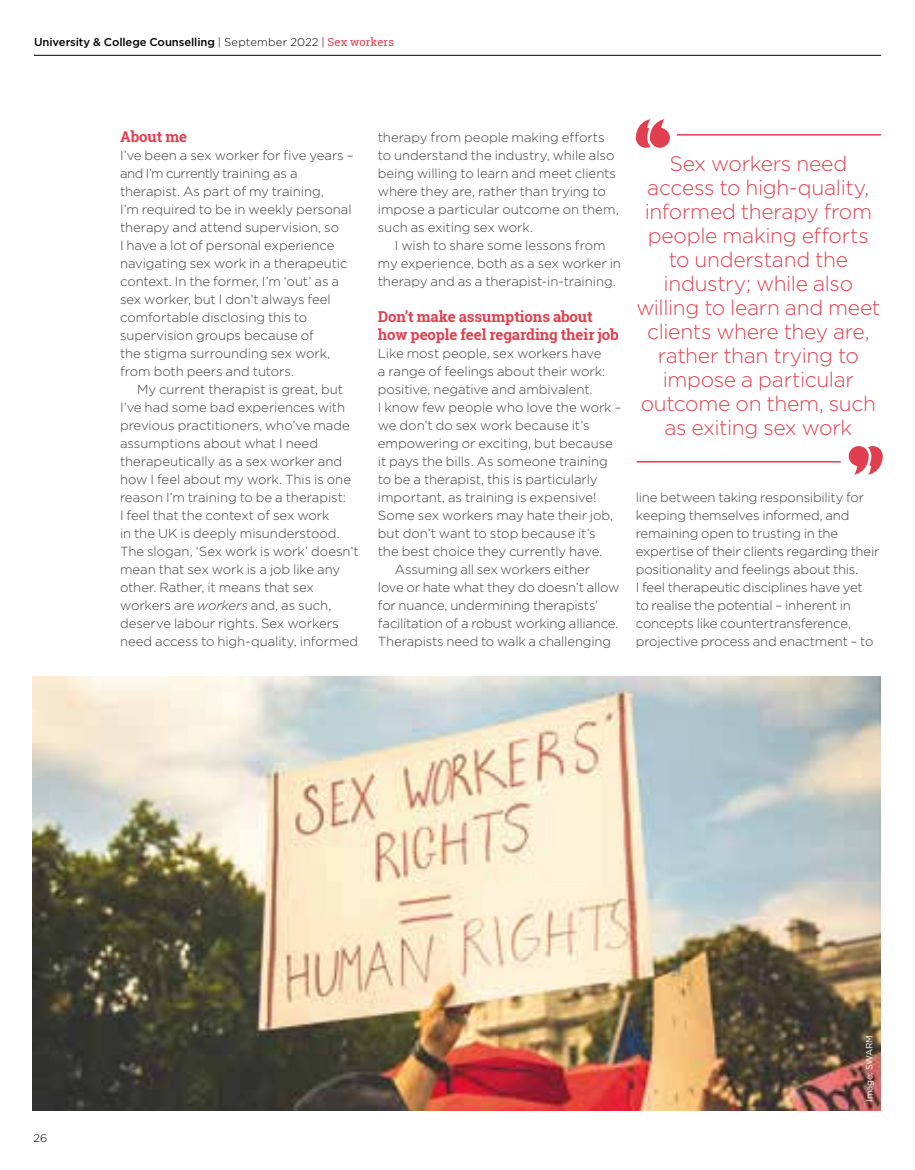
<style>
.page{position:relative;width:915px;height:1170px;background:#fff}
.page>*{position:absolute;margin:0;border:0;box-sizing:border-box;transform-origin:0 0}
.t1{font:300 21px/24px "Gotham";letter-spacing:-.015em;color:#e13f4f;text-align:center}
.t2{font:700 15px/18px "Roboto Slab";letter-spacing:-.005em;color:#e13f4f}
.t3{font:300 13.2px/18px "Gotham";letter-spacing:-.005em;color:#3c3c3b}
.t4{font:500 11.25px "Gotham";letter-spacing:-.005em;color:#000}
.t5{font:300 11.25px "Gotham";color:#000}
.t6{font:9px "Gotham";letter-spacing:-.02em;color:#fff}
.s1{font-weight:300}
.s2{font-family:"Roboto Slab";font-weight:400;color:#e13f4f}
.s3{font-style:italic}
</style>
<div class="page">
<hr style="left:34px;top:55px;width:846px;height:1px;background:#000">
<svg style="left:635px;top:119px;width:34px;height:29px"></svg>
<hr style="left:676px;top:134px;width:204px;height:2px;background:#e13f4f">
<svg style="left:848px;top:446px;width:34px;height:28px"></svg>
<hr style="left:636px;top:461px;width:204px;height:1px;background:#e13f4f">
<img style="left:33px;top:676px;width:847px;height:434px">
<p class="t4" style="left:34px;top:35px;width:361px">University &amp; College Counselling <span class="s1">| September 2022 |</span> <span class="s2">Sex workers</span></p>
<p class="t2" style="left:120px;top:127px;width:69px">About me</p>
<p class="t3" style="left:120px;top:146px;width:235px">I’ve been a sex worker for five years – and I’m currently training as a therapist. As part of my training,<br>I’m required to be in weekly personal therapy and attend supervision, so<br>I have a lot of personal experience navigating sex work in a therapeutic context. In the former, I’m ‘out’ as a sex worker, but I don’t always feel comfortable disclosing this to supervision groups because of<br>the stigma surrounding sex work, from both peers and tutors.</p>
<p class="t3" style="left:120px;top:380px;width:240px;text-indent:17px">My current therapist is great, but I’ve had some bad experiences with previous practitioners, who’ve made assumptions about what I need therapeutically as a sex worker and how I feel about my work. This is one reason I’m training to be a therapist:<br>I feel that the context of sex work<br>in the UK is deeply misunderstood.<br>The slogan, ‘Sex work is work’ doesn’t mean that sex work is a job like any other. Rather, it means that sex workers are <span class="s3">workers</span> and, as such, deserve labour rights. Sex workers need access to high-quality, informed</p>
<p class="t3" style="left:378px;top:128px;width:242px">therapy from people making efforts to understand the industry, while also being willing to learn and meet clients where they are, rather than trying to impose a particular outcome on them, such as exiting sex work.</p>
<p class="t3" style="left:378px;top:236px;width:244px;text-align:center">I wish to share some lessons from<br>my experience, both as a sex worker in therapy and as a therapist-in-training.</p>
<p class="t2" style="left:378px;top:307px;width:242px">Don’t make assumptions about how people feel regarding their job</p>
<p class="t3" style="left:378px;top:344px;width:225px">Like most people, sex workers have</p>
<p class="t3" style="left:378px;top:362px;width:229px">a range of feelings about their work:</p>
<p class="t3" style="left:378px;top:380px;width:216px">positive, negative and ambivalent.</p>
<p class="t3" style="left:378px;top:398px;width:245px">I know few people who love the work –</p>
<p class="t3" style="left:378px;top:416px;width:213px">we don’t do sex work because it’s</p>
<p class="t3" style="left:378px;top:434px;width:236px">empowering or exciting, but because</p>
<p class="t3" style="left:378px;top:452px;width:231px">it pays the bills. As someone training</p>
<p class="t3" style="left:378px;top:470px;width:221px">to be a therapist, this is particularly</p>
<p class="t3" style="left:378px;top:488px;width:220px">important, as training is expensive!</p>
<p class="t3" style="left:378px;top:506px;width:237px">Some sex workers may hate their job,</p>
<p class="t3" style="left:378px;top:524px;width:219px">but don’t want to stop because it’s</p>
<p class="t3" style="left:378px;top:542px;width:226px">the best choice they currently have.</p>
<p class="t3" style="left:395px;top:560px;width:196px">Assuming all sex workers either</p>
<p class="t3" style="left:378px;top:578px;width:243px">love or hate what they do doesn’t allow</p>
<p class="t3" style="left:378px;top:596px;width:222px">for nuance, undermining therapists’</p>
<p class="t3" style="left:378px;top:614px;width:242px">facilitation of a robust working alliance.</p>
<p class="t3" style="left:378px;top:632px;width:234px">Therapists need to walk a challenging</p>
<p class="t1" style="left:636px;top:151px;width:245px">Sex workers need access to high-quality, informed therapy from people making efforts to understand the industry; while also willing to learn and meet clients where they are, rather than trying to impose a particular outcome on them, such as exiting sex work</p>
<p class="t3" style="left:635px;top:488px;width:245px">line between taking responsibility for keeping themselves informed, and remaining open to trusting in the expertise of their clients regarding their positionality and feelings about this.<br>I feel therapeutic disciplines have yet<br>to realise the potential – inherent in concepts like countertransference, projective process and enactment – to</p>
<p class="t5" style="left:34px;top:1131px;width:15px">26</p>
<p class="t6" style="left:863px;top:1101px;width:68px;rotate:-90deg">Image: SWARM</p>
</div>
